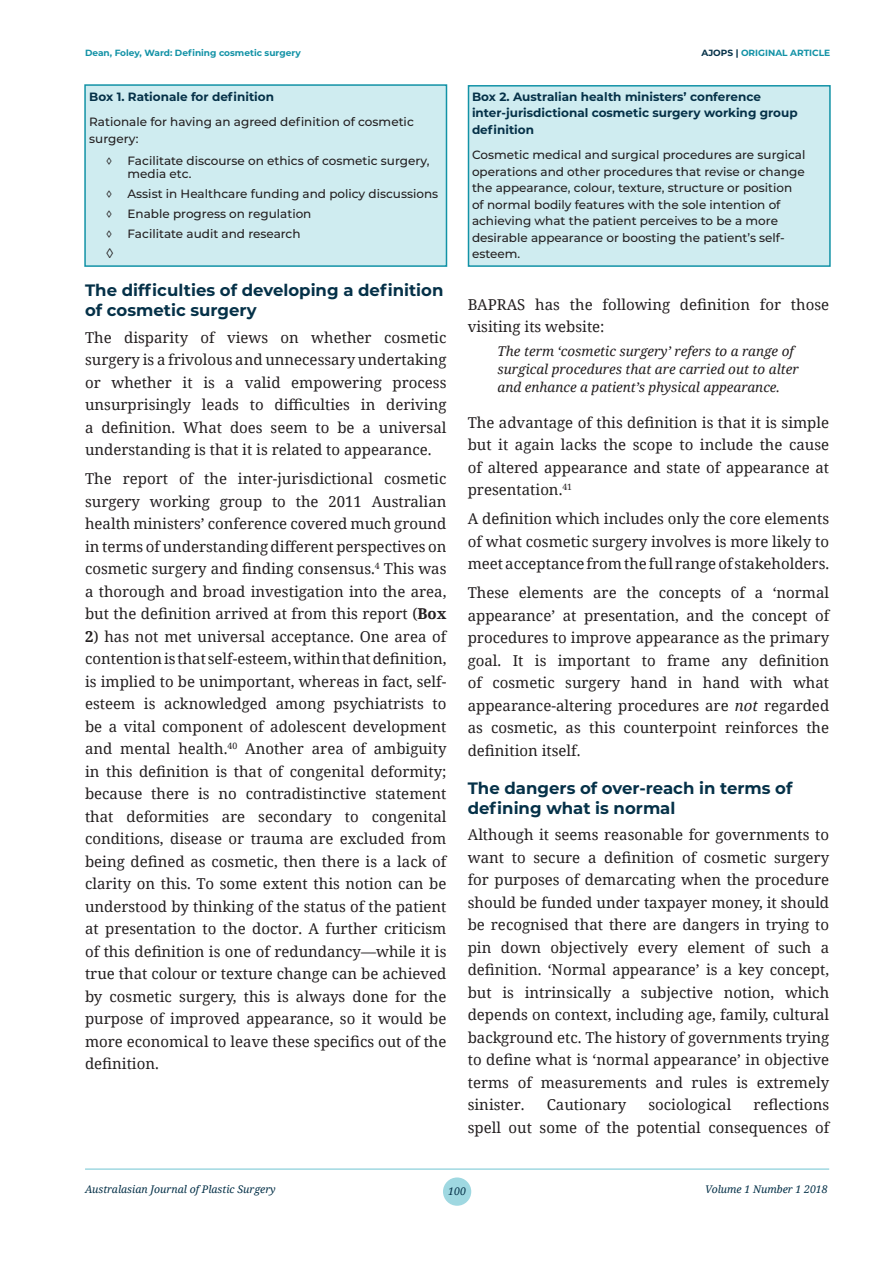
<style>
.page{position:relative;width:893px;height:1263px;background:#fff}
.page>*{position:absolute;margin:0;border:0;box-sizing:border-box;transform-origin:0 0}
.AJOPSheading1{font:700 16.5px/19.5px "Montserrat";color:#053148}
.AJOPStext{font:15px/22.5px "Noto Serif";color:#231f20;text-align:justify}
.AJOPSquote{font:italic 13.5px/18px "Noto Serif";color:#231f20}
.t1{font:13.5px "Noto Serif";color:#231f20}
.AJOPStabletext{font:500 12px/16.5px "Montserrat";color:#231f20}
.AJOPSheading4{font:700 12px/16.5px "Montserrat";color:#053148}
.t2{font:italic 10.5px "Noto Serif";color:#053148}
.AJOPSheader-left{font:700 9px "Montserrat";color:#1292a6}
.s1{font-weight:700}
.s2{color:#053148}
.s3{font-style:italic}
</style>
<div class="page">
<div style="left:443px;top:1177px;width:28px;height:29px;background:#9fd8e1;border-radius:50%"></div>
<hr style="left:85px;top:1168px;width:744px;height:2px;background:#9fd8e1">
<div style="left:84px;top:84px;width:363px;height:183px;background:#cfecf0;border:2px solid #1292a6"></div>
<div style="left:468px;top:85px;width:363px;height:182px;background:#cfecf0;border:2px solid #1292a6"></div>
<p class="AJOPSheader-left" style="left:85px;top:47px;width:217px">Dean, Foley, Ward: Defining cosmetic surgery</p>
<p class="AJOPSheading4" style="left:89px;top:88px;width:186px">Box 1. Rationale for definition</p>
<p class="AJOPStabletext" style="left:89px;top:113px;width:326px">Rationale for having an agreed definition of cosmetic surgery:</p>
<p class="AJOPStabletext" style="left:106px;top:152px;width:7px">◊</p>
<p class="AJOPStabletext" style="left:128px;top:153px;width:304px;line-height:13.5px">Facilitate discourse on ethics of cosmetic surgery, media etc.</p>
<p class="AJOPStabletext" style="left:106px;top:185px;width:7px">◊</p>
<p class="AJOPStabletext" style="left:128px;top:185px;width:312px">Assist in Healthcare funding and policy discussions</p>
<p class="AJOPStabletext" style="left:106px;top:205px;width:7px">◊</p>
<p class="AJOPStabletext" style="left:128px;top:205px;width:185px">Enable progress on regulation</p>
<p class="AJOPStabletext" style="left:106px;top:225px;width:7px">◊</p>
<p class="AJOPStabletext" style="left:128px;top:225px;width:174px">Facilitate audit and research</p>
<p class="t1" style="left:106px;top:244px;width:9px">◊</p>
<p class="AJOPSheading1" style="left:85px;top:280px;width:360px">The difficulties of developing a definition of cosmetic surgery</p>
<p class="AJOPStext" style="left:85px;top:325px;width:363px">The disparity of views on whether cosmetic surgery is a frivolous and unnecessary undertaking or whether it is a valid empowering process unsurprisingly leads to difficulties in deriving a definition. What does seem to be a universal understanding is that it is related to appearance.</p>
<p class="AJOPStext" style="left:85px;top:467px;width:363px">The report of the inter-jurisdictional cosmetic surgery working group to the 2011 Australian health ministers’ conference covered much ground in terms of understanding different perspectives on cosmetic surgery and finding consensus.<sup>4</sup> This was a thorough and broad investigation into the area, but the definition arrived at from this report (<span class="s1">Box</span></p>
<p class="AJOPStext" style="left:85px;top:624px;width:363px"><span class="s1">2</span>) has not met universal acceptance. One area of contention is that self-esteem, within that definition, is implied to be unimportant, whereas in fact, self&shy;esteem is acknowledged among psychiatrists to be a vital component of adolescent development and mental health.<sup>40</sup> Another area of ambiguity in this definition is that of congenital deformity; because there is no contradistinctive statement that deformities are secondary to congenital conditions, disease or trauma are excluded from being defined as cosmetic, then there is a lack of clarity on this. To some extent this notion can be understood by thinking of the status of the patient at presentation to the doctor. A further criticism of this definition is one of redundancy—while it is true that colour or texture change can be achieved by cosmetic surgery, this is always done for the purpose of improved appearance, so it would be more economical to leave these specifics out of the definition.</p>
<p class="AJOPSheader-left" style="left:701px;top:46px;width:130px"><span class="s2">AJOPS |</span> ORIGINAL ARTICLE</p>
<p class="AJOPSheading4" style="left:472px;top:88px;width:327px">Box 2. Australian health ministers’ conference inter-jurisdictional cosmetic surgery working group definition</p>
<p class="AJOPStabletext" style="left:472px;top:146px;width:335px">Cosmetic medical and surgical procedures are surgical operations and other procedures that revise or change the appearance, colour, texture, structure or position of normal bodily features with the sole intention of achieving what the patient perceives to be a more desirable appearance or boosting the patient’s self&shy;esteem.</p>
<p class="AJOPStext" style="left:468px;top:292px;width:363px">BAPRAS has the following definition for those visiting its website:</p>
<p class="AJOPSquote" style="left:497px;top:342px;width:303px">The term ‘cosmetic surgery’ refers to a range of surgical procedures that are carried out to alter and enhance a patient’s physical appearance.</p>
<p class="AJOPStext" style="left:468px;top:410px;width:363px">The advantage of this definition is that it is simple but it again lacks the scope to include the cause of altered appearance and state of appearance at presentation.<sup>41</sup></p>
<p class="AJOPStext" style="left:468px;top:507px;width:363px">A definition which includes only the core elements of what cosmetic surgery involves is more likely to meet acceptance from the full range of stakeholders.</p>
<p class="AJOPStext" style="left:468px;top:581px;width:363px">These elements are the concepts of a ‘normal appearance’ at presentation, and the concept of procedures to improve appearance as the primary goal. It is important to frame any definition of cosmetic surgery hand in hand with what appearance-altering procedures are <span class="s3">not</span> regarded as cosmetic, as this counterpoint reinforces the definition itself.</p>
<p class="AJOPSheading1" style="left:468px;top:778px;width:326px">The dangers of over-reach in terms of defining what is normal</p>
<p class="AJOPStext" style="left:468px;top:823px;width:363px">Although it seems reasonable for governments to want to secure a definition of cosmetic surgery for purposes of demarcating when the procedure should be funded under taxpayer money, it should be recognised that there are dangers in trying to pin down objectively every element of such a definition. ‘Normal appearance’ is a key concept, but is intrinsically a subjective notion, which depends on context, including age, family, cultural background etc. The history of governments trying to define what is ‘normal appearance’ in objective terms of measurements and rules is extremely sinister.</p>
<p class="AJOPStext" style="left:468px;top:1093px;width:363px;text-align:right">reflections<br>spell out some of the potential consequences of</p>
<p class="AJOPStext" style="left:547px;top:1093px;width:81px">Cautionary</p>
<p class="AJOPStext" style="left:648px;top:1093px;width:84px">sociological</p>
<p class="t2" style="left:85px;top:1181px;width:192px">Australasian Journal of Plastic Surgery</p>
<p class="t2" style="left:448px;top:1184px;width:19px">100</p>
<p class="t2" style="left:705px;top:1181px;width:124px">Volume 1 Number 1 2018</p>
</div>
